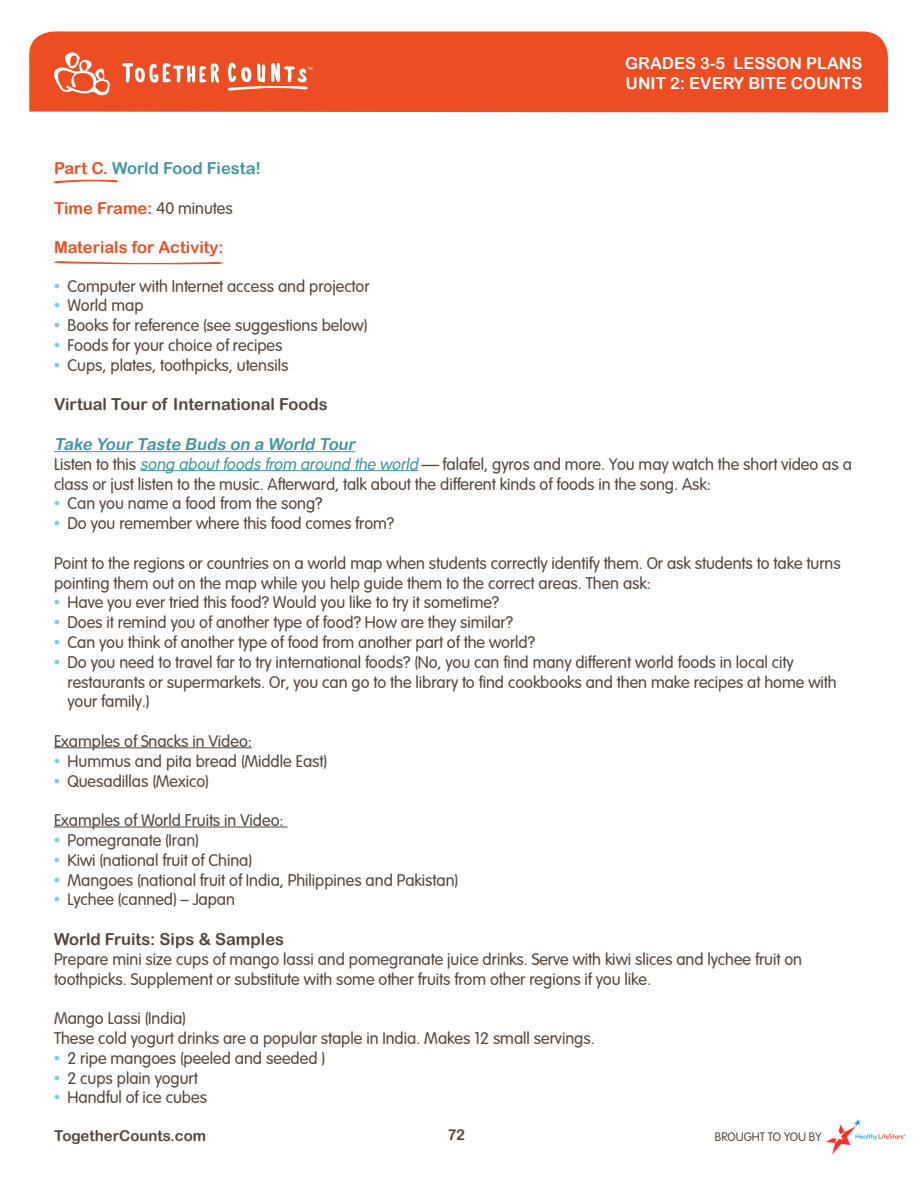
<style>
.page{position:relative;width:918px;height:1188px;background:#fff}
.page>*{position:absolute;margin:0;border:0;box-sizing:border-box;transform-origin:0 0}
.Body{font:16.5px/19.8px "Arial Rounded";color:#52453c}
.Body-2{font:16.5px "Arial Rounded MT Bold";color:#52453c}
.t1{font:16.5px/19.8px "Arial Rounded MT Bold";color:#fff}
.Body-3{font:italic 16.5px "Arial Rounded MT Bold";color:#4196a4}
.Subhead_orange{font:16.5px "Arial Rounded MT Bold";color:#4196a4}
.t2{font:16.5px "Arial Rounded MT Bold";color:#ec4e24}
.Body-4{font:16.5px "Arial Rounded MT Bold";color:#ed5023}
.t3{font:15px "Arial Rounded MT Bold";color:#52453c}
.t4{font:12px "Arial Rounded";color:#52453c}
.s1{color:#ec4e24}
.s2{font-family:"Arial Rounded";color:#52453c}
.s3{font-family:"Arial Rounded MT Bold";color:#7ed0e0}
.s4{font-style:italic;color:#4196a4}
</style>
<div class="page">
<div style="left:29px;top:31px;width:859px;height:81px;background:#ec4d23"></div>
<svg style="left:53px;top:52px;width:57px;height:44px"></svg>
<svg style="left:122px;top:63px;width:97px;height:20px"></svg>
<svg style="left:227px;top:63px;width:85px;height:28px"></svg>
<hr style="left:54px;top:451px;width:301px;height:1px;background:#4196a4">
<hr style="left:140px;top:470px;width:278px;height:1px;background:#4196a4">
<hr style="left:54px;top:748px;width:198px;height:1px;background:#52453c">
<hr style="left:54px;top:827px;width:234px;height:1px;background:#52453c">
<svg style="left:54px;top:179px;width:64px;height:4px"></svg>
<svg style="left:54px;top:261px;width:169px;height:4px"></svg>
<img style="left:826px;top:1119px;width:80px;height:36px">
<p class="t1" style="left:625px;top:53px;width:239px">GRADES 3-5 LESSON PLANS<br>UNIT 2: EVERY BITE COUNTS</p>
<p class="Subhead_orange" style="left:54px;top:158px;width:209px"><span class="s1">Part C.</span> World Food Fiesta!</p>
<p class="Body-4" style="left:54px;top:198px;width:180px">Time Frame: <span class="s2">40 minutes</span></p>
<p class="t2" style="left:54px;top:237px;width:171px">Materials for Activity:</p>
<p class="Body" style="left:54px;top:275px;width:317px"><span class="s3">•</span> Computer with Internet access and projector</p>
<p class="Body" style="left:54px;top:294px;width:91px"><span class="s3">•</span> World map</p>
<p class="Body" style="left:54px;top:314px;width:315px"><span class="s3">•</span> Books for reference (see suggestions below)</p>
<p class="Body" style="left:54px;top:334px;width:230px"><span class="s3">•</span> Foods for your choice of recipes</p>
<p class="Body" style="left:54px;top:354px;width:236px"><span class="s3">•</span> Cups, plates, toothpicks, utensils</p>
<p class="Body-2" style="left:54px;top:395px;width:275px">Virtual Tour of International Foods</p>
<p class="Body-3" style="left:54px;top:434px;width:306px">Take Your Taste Buds on a World Tour</p>
<p class="Body" style="left:54px;top:453px;width:799px">Listen to this <span class="s4">song aboutfoods from around the world</span> — falafel, gyros and more. You may watch the short video as a class or just listen to the music. Afterward, talk about the different kinds of foods in the song. Ask:</p>
<p class="Body" style="left:54px;top:492px;width:270px"><span class="s3">•</span> Can you name a food from the song?</p>
<p class="Body" style="left:54px;top:512px;width:342px"><span class="s3">•</span> Do you remember where this food comes from?</p>
<p class="Body" style="left:54px;top:552px;width:788px">Point to the regions or countries on a world map when students correctly identify them. Or ask students to take turns pointing them out on the map while you help guide them to the correct areas. Then ask:</p>
<p class="Body" style="left:54px;top:591px;width:447px"><span class="s3">•</span> Have you ever tried this food? Would you like to try it sometime?</p>
<p class="Body" style="left:54px;top:611px;width:461px"><span class="s3">•</span> Does it remind you of another type of food? How are they similar?</p>
<p class="Body" style="left:54px;top:631px;width:483px"><span class="s3">•</span> Can you think of another type of food from another part of the world?</p>
<p class="Body" style="left:68px;top:651px;width:771px;text-indent:-14px"><span class="s3">•</span> Do you need to travel far to try international foods? (No, you can find many different world foods in local city restaurants or supermarkets. Or, you can go to the library to find cookbooks and then make recipes at home with your family.)</p>
<p class="Body" style="left:54px;top:730px;width:199px">Examples of Snacks in Video:</p>
<p class="Body" style="left:54px;top:750px;width:274px"><span class="s3">•</span> Hummus and pita bread (Middle East)</p>
<p class="Body" style="left:54px;top:770px;width:156px"><span class="s3">•</span> Quesadillas (Mexico)</p>
<p class="Body" style="left:54px;top:809px;width:231px">Examples of World Fruits in Video:</p>
<p class="Body" style="left:54px;top:829px;width:146px"><span class="s3">•</span> Pomegranate (Iran)</p>
<p class="Body" style="left:54px;top:849px;width:199px"><span class="s3">•</span> Kiwi (national fruit of China)</p>
<p class="Body" style="left:54px;top:869px;width:405px"><span class="s3">•</span> Mangoes (national fruit of India, Philippines and Pakistan)</p>
<p class="Body" style="left:54px;top:888px;width:182px"><span class="s3">•</span> Lychee (canned) – Japan</p>
<p class="Body-2" style="left:54px;top:929px;width:232px">World Fruits: Sips &amp; Samples</p>
<p class="Body" style="left:54px;top:948px;width:750px">Prepare mini size cups of mango lassi and pomegranate juice drinks. Serve with kiwi slices and lychee fruit on toothpicks. Supplement or substitute with some other fruits from other regions if you like.</p>
<p class="Body" style="left:54px;top:1007px;width:133px">Mango Lassi (India)</p>
<p class="Body" style="left:54px;top:1027px;width:542px">These cold yogurt drinks are a popular staple in India. Makes 12 small servings.</p>
<p class="Body" style="left:54px;top:1047px;width:272px"><span class="s3">•</span> 2 ripe mangoes (peeled and seeded )</p>
<p class="Body" style="left:54px;top:1067px;width:145px"><span class="s3">•</span> 2 cups plain yogurt</p>
<p class="Body" style="left:54px;top:1086px;width:154px"><span class="s3">•</span> Handful of ice cubes</p>
<p class="t3" style="left:54px;top:1127px;width:154px">TogetherCounts.com</p>
<p class="t3" style="left:447px;top:1126px;width:19px">72</p>
<p class="t4" style="left:715px;top:1128px;width:108px">BROUGHT TO YOU BY</p>
</div>
